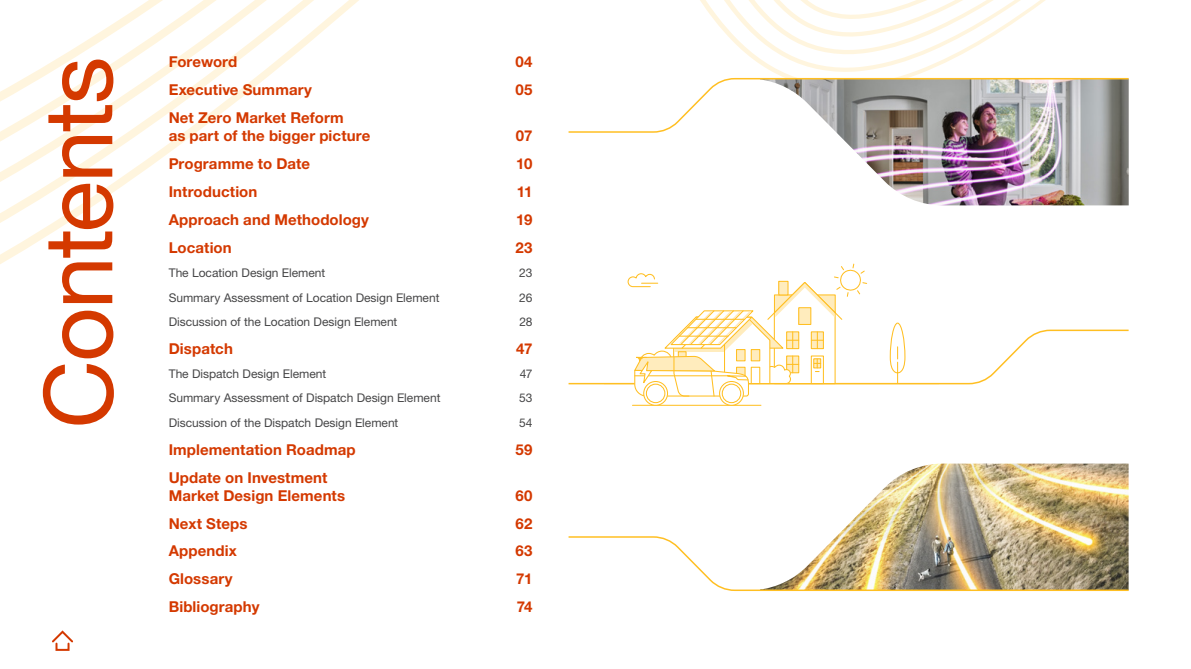
<style>
.page{position:relative;width:1191px;height:669px;background:#fff}
.page>*{position:absolute;margin:0;border:0;box-sizing:border-box;transform-origin:0 0}
.t1{font:95px "Helvetica Neue LT Pro";letter-spacing:-.02em;color:#d43900}
.t2{font:700 15px/18px "Helvetica Neue LT Pro";letter-spacing:.005em;color:#d43900}
.t3{font:12px "Helvetica Neue LT Pro";letter-spacing:-.005em;color:#454546}
</style>
<div class="page">
<svg style="left:0;top:0;width:1129px;height:229px"></svg>
<img style="left:838px;top:464px;width:290px;height:71px">
<img style="left:760px;top:134px;width:368px;height:71px">
<img style="left:568px;top:535px;width:561px;height:56px">
<svg style="left:567px;top:77px;width:562px;height:57px"></svg>
<hr style="left:632px;top:405px;width:129px;height:1px;background:#ffbf22">
<svg style="left:643px;top:382px;width:24px;height:23px"></svg>
<div style="left:643px;top:381px;width:25px;height:25px;border:1px solid #ffbf22;border-radius:50%"></div>
<svg style="left:646px;top:384px;width:19px;height:19px"></svg>
<div style="left:646px;top:384px;width:19px;height:19px;border:1px solid #ffbf22;border-radius:50%"></div>
<svg style="left:719px;top:382px;width:24px;height:23px"></svg>
<div style="left:719px;top:381px;width:25px;height:25px;border:1px solid #ffbf22;border-radius:50%"></div>
<svg style="left:722px;top:384px;width:18px;height:19px"></svg>
<div style="left:721px;top:384px;width:20px;height:19px;border:1px solid #ffbf22;border-radius:50%"></div>
<svg style="left:568px;top:263px;width:561px;height:134px"></svg>
<svg style="left:52px;top:630px;width:21px;height:13px"></svg>
<div style="left:55px;top:643px;width:15px;height:8px;border:2px solid #d43900"></div>
<h1 class="t1" style="left:20px;top:429px;width:373px;rotate:-90deg">Contents</h1>
<p class="t2" style="left:169px;top:53px;width:70px">Foreword</p>
<p class="t2" style="left:515px;top:53px;width:18px">04</p>
<p class="t2" style="left:169px;top:81px;width:145px">Executive Summary</p>
<p class="t2" style="left:515px;top:81px;width:18px">05</p>
<p class="t2" style="left:169px;top:109px;width:203px">Net Zero Market Reform<br>as part of the bigger picture</p>
<p class="t2" style="left:516px;top:127px;width:18px">07</p>
<p class="t2" style="left:169px;top:154px;width:143px">Programme to Date</p>
<p class="t2" style="left:516px;top:154px;width:18px">10</p>
<p class="t2" style="left:169px;top:182px;width:90px">Introduction</p>
<p class="t2" style="left:517px;top:182px;width:17px">11</p>
<p class="t2" style="left:169px;top:210px;width:202px">Approach and Methodology</p>
<p class="t2" style="left:516px;top:210px;width:18px">19</p>
<p class="t2" style="left:169px;top:238px;width:64px">Location</p>
<p class="t2" style="left:515px;top:238px;width:18px">23</p>
<p class="t3" style="left:169px;top:266px;width:158px">The Location Design Element</p>
<p class="t3" style="left:519px;top:266px;width:15px">23</p>
<p class="t3" style="left:169px;top:290px;width:272px">Summary Assessment of Location Design Element</p>
<p class="t3" style="left:519px;top:290px;width:15px">26</p>
<p class="t3" style="left:169px;top:314px;width:230px">Discussion of the Location Design Element</p>
<p class="t3" style="left:519px;top:314px;width:15px">28</p>
<p class="t2" style="left:169px;top:339px;width:66px">Dispatch</p>
<p class="t2" style="left:516px;top:339px;width:18px">47</p>
<p class="t3" style="left:169px;top:366px;width:159px">The Dispatch Design Element</p>
<p class="t3" style="left:520px;top:366px;width:14px">47</p>
<p class="t3" style="left:169px;top:391px;width:273px">Summary Assessment of Dispatch Design Element</p>
<p class="t3" style="left:519px;top:391px;width:15px">53</p>
<p class="t3" style="left:169px;top:415px;width:231px">Discussion of the Dispatch Design Element</p>
<p class="t3" style="left:519px;top:415px;width:15px">54</p>
<p class="t2" style="left:169px;top:440px;width:188px">Implementation Roadmap</p>
<p class="t2" style="left:515px;top:440px;width:18px">59</p>
<p class="t2" style="left:169px;top:468px;width:178px">Update on Investment<br>Market Design Elements</p>
<p class="t2" style="left:515px;top:486px;width:19px">60</p>
<p class="t2" style="left:169px;top:514px;width:80px">Next Steps</p>
<p class="t2" style="left:515px;top:514px;width:18px">62</p>
<p class="t2" style="left:169px;top:542px;width:70px">Appendix</p>
<p class="t2" style="left:515px;top:542px;width:18px">63</p>
<p class="t2" style="left:169px;top:570px;width:65px">Glossary</p>
<p class="t2" style="left:516px;top:570px;width:18px">71</p>
<p class="t2" style="left:169px;top:598px;width:92px">Bibliography</p>
<p class="t2" style="left:517px;top:598px;width:17px">74</p>
</div>
